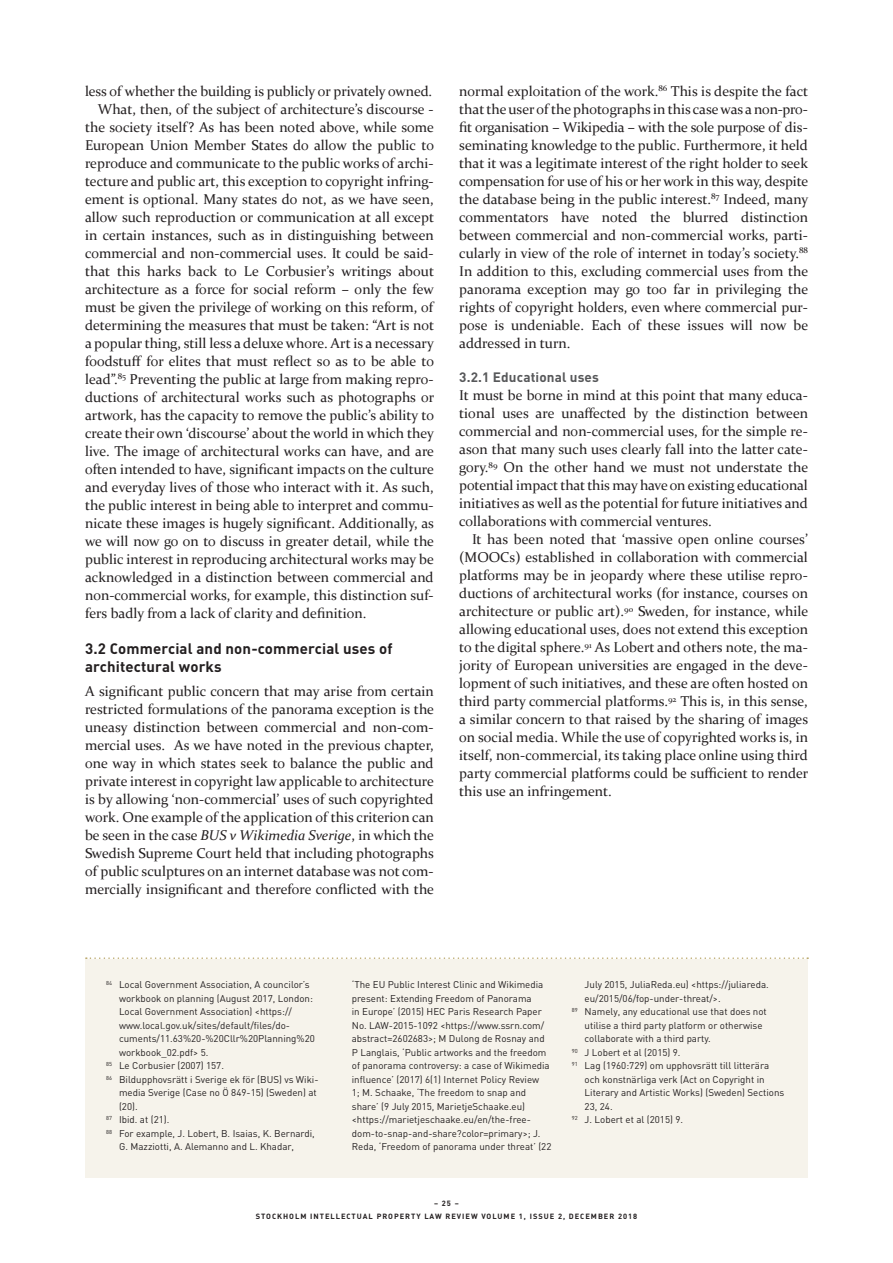
<style>
.page{position:relative;width:893px;height:1263px;background:#fff}
.page>*{position:absolute;margin:0;border:0;box-sizing:border-box;transform-origin:0 0}
.t1{font:700 15px/18px "DIN";letter-spacing:.01em;color:#231f20}
.t2{font:14.25px/18px "Constantia";color:#231f20;text-align:justify}
.t3{font:700 13.5px "DIN";letter-spacing:.01em;color:#57585a}
.t4{font:9.75px/13.5px "DIN";color:#231f20}
.t5{font:700 7.5px/13.5px "DIN";letter-spacing:.13em;color:#231f20;text-align:center}
.s1{font-style:italic}
</style>
<div class="page">
<svg style="left:86px;top:957px;width:722px;height:2px"></svg>
<div style="left:85px;top:959px;width:723px;height:219px;background:#f6f3eb"></div>
<p class="t2" style="left:85px;top:81px;width:349px">less of whether the building is publicly or privately owned.</p>
<p class="t2" style="left:98px;top:99px;width:337px">What, then, of the subject of architecture’s discourse -</p>
<p class="t2" style="left:85px;top:117px;width:351px">the society itself? As has been noted above, while some</p>
<p class="t2" style="left:85px;top:135px;width:351px">European Union Member States do allow the public to</p>
<p class="t2" style="left:85px;top:153px;width:350px">reproduce and communicate to the public works of archi-</p>
<p class="t2" style="left:85px;top:171px;width:350px">tecture and public art, this exception to copyright infring-</p>
<p class="t2" style="left:85px;top:189px;width:350px">ement is optional. Many states do not, as we have seen,</p>
<p class="t2" style="left:85px;top:207px;width:351px">allow such reproduction or communication at all except</p>
<p class="t2" style="left:85px;top:225px;width:350px">in certain instances, such as in distinguishing between</p>
<p class="t2" style="left:85px;top:243px;width:350px">commercial and non-commercial uses. It could be said-</p>
<p class="t2" style="left:85px;top:261px;width:351px">that this harks back to Le Corbusier’s writings about</p>
<p class="t2" style="left:85px;top:279px;width:350px">architecture as a force for social reform – only the few</p>
<p class="t2" style="left:85px;top:297px;width:350px">must be given the privilege of working on this reform, of</p>
<p class="t2" style="left:85px;top:315px;width:351px">determining the measures that must be taken: “Art is not</p>
<p class="t2" style="left:85px;top:333px;width:351px">a popular thing, still less a deluxe whore. Art is a necessary</p>
<p class="t2" style="left:85px;top:351px;width:351px">foodstuff for elites that must reflect so as to be able to</p>
<p class="t2" style="left:85px;top:369px;width:350px">lead”.<sup>85</sup> Preventing the public at large from making repro-</p>
<p class="t2" style="left:85px;top:387px;width:351px">ductions of architectural works such as photographs or</p>
<p class="t2" style="left:85px;top:405px;width:351px">artwork, has the capacity to remove the public’s ability to</p>
<p class="t2" style="left:85px;top:423px;width:351px">create their own ‘discourse’ about the world in which they</p>
<p class="t2" style="left:85px;top:441px;width:351px">live. The image of architectural works can have, and are</p>
<p class="t2" style="left:85px;top:459px;width:351px">often intended to have, significant impacts on the culture</p>
<p class="t2" style="left:85px;top:477px;width:350px">and everyday lives of those who interact with it. As such,</p>
<p class="t2" style="left:85px;top:495px;width:350px">the public interest in being able to interpret and commu-</p>
<p class="t2" style="left:85px;top:513px;width:350px">nicate these images is hugely significant. Additionally, as</p>
<p class="t2" style="left:85px;top:531px;width:351px">we will now go on to discuss in greater detail, while the</p>
<p class="t2" style="left:85px;top:549px;width:351px">public interest in reproducing architectural works may be</p>
<p class="t2" style="left:85px;top:567px;width:350px">acknowledged in a distinction between commercial and</p>
<p class="t2" style="left:85px;top:585px;width:350px">non-commercial works, for example, this distinction suf-</p>
<p class="t2" style="left:85px;top:603px;width:283px">fers badly from a lack of clarity and definition.</p>
<p class="t1" style="left:85px;top:639px;width:309px">3.2 Commercial and non-commercial uses of architectural works</p>
<p class="t2" style="left:85px;top:682px;width:351px">A significant public concern that may arise from certain restricted formulations of the panorama exception is the uneasy distinction between commercial and non-com&shy;mercial uses. As we have noted in the previous chapter, one way in which states seek to balance the public and private interest in copyright law applicable to architecture is by allowing ‘non-commercial’ uses of such copyrighted work. One example of the application of this criterion can be seen in the case <span class="s1">BUS v Wikimedia Sverige</span>, in which the Swedish Supreme Court held that including photographs of public sculptures on an internet database was not com&shy;mercially insignificant and therefore conflicted with the</p>
<p class="t2" style="left:459px;top:81px;width:351px">normal exploitation of the work.<sup>86</sup> This is despite the fact that the user of the photographs in this case was a non-pro&shy;fit organisation – Wikipedia – with the sole purpose of dis&shy;seminating knowledge to the public. Furthermore, it held that it was a legitimate interest of the right holder to seek compensation for use of his or her work in this way, despite the database being in the public interest.<sup>87</sup> Indeed, many commentators have noted the blurred distinction between commercial and non-commercial works, parti&shy;cularly in view of the role of internet in today’s society.<sup>88<br></sup>In addition to this, excluding commercial uses from the panorama exception may go too far in privileging the rights of copyright holders, even where commercial pur&shy;pose is undeniable. Each of these issues will now be addressed in turn.</p>
<p class="t3" style="left:459px;top:369px;width:141px">3.2.1 Educational uses</p>
<p class="t2" style="left:459px;top:386px;width:351px">It must be borne in mind at this point that many educa&shy;tional uses are unaffected by the distinction between commercial and non-commercial uses, for the simple re&shy;ason that many such uses clearly fall into the latter cate&shy;gory.<sup>89</sup> On the other hand we must not understate the potential impact that this may have on existing educational initiatives as well as the potential for future initiatives and collaborations with commercial ventures.</p>
<p class="t2" style="left:459px;top:530px;width:351px;text-indent:13px">It has been noted that ‘massive open online courses’ (MOOCs) established in collaboration with commercial platforms may be in jeopardy where these utilise repro&shy;ductions of architectural works (for instance, courses on architecture or public art).<sup>90</sup> Sweden, for instance, while allowing educational uses, does not extend this exception to the digital sphere.<sup>91</sup> As Lobert and others note, the ma&shy;jority of European universities are engaged in the deve&shy;lopment of such initiatives, and these are often hosted on third party commercial platforms.<sup>92</sup> This is, in this sense, a similar concern to that raised by the sharing of images on social media. While the use of copyrighted works is, in itself, non-commercial, its taking place online using third party commercial platforms could be sufficient to render this use an infringement.</p>
<p class="t4" style="left:106px;top:978px;width:205px"><sup>84</sup> Local Government Association, A councilor’s</p>
<p class="t4" style="left:119px;top:991px;width:195px">workbook on planning (August 2017, London:</p>
<p class="t4" style="left:119px;top:1005px;width:174px">Local Government Association) &lt;https://</p>
<p class="t4" style="left:119px;top:1018px;width:173px">www.local.gov.uk/sites/default/files/do-</p>
<p class="t4" style="left:119px;top:1032px;width:197px">cuments/11.63%20-%20Cllr%20Planning%20</p>
<p class="t4" style="left:119px;top:1045px;width:91px">workbook_02.pdf&gt; 5.</p>
<p class="t4" style="left:106px;top:1059px;width:119px"><sup>85</sup> Le Corbusier (2007) 157.</p>
<p class="t4" style="left:106px;top:1072px;width:214px"><sup>86</sup> Bildupphovsrätt i Sverige ek för (BUS) vs Wiki-</p>
<p class="t4" style="left:119px;top:1086px;width:199px">media Sverige (Case no Ö 849-15) (Sweden) at</p>
<p class="t4" style="left:119px;top:1099px;width:20px">(20).</p>
<p class="t4" style="left:106px;top:1113px;width:65px"><sup>87</sup> Ibid. at (21).</p>
<p class="t4" style="left:106px;top:1126px;width:210px"><sup>88</sup> For example, J. Lobert, B. Isaias, K. Bernardi,</p>
<p class="t4" style="left:119px;top:1140px;width:177px">G. Mazziotti, A. Alemanno and L. Khadar,</p>
<p class="t4" style="left:352px;top:978px;width:201px">‘The EU Public Interest Clinic and Wikimedia present: Extending Freedom of Panorama<br>in Europe’ (2015) HEC Paris Research Paper No. LAW-2015-1092 &lt;https://www.ssrn.com/ abstract=2602683&gt;; M Dulong de Rosnay and P Langlais, ‘Public artworks and the freedom of panorama controversy: a case of Wikimedia influence’ (2017) 6(1) Internet Policy Review<br>1; M. Schaake, ‘The freedom to snap and share’ (9 July 2015, MarietjeSchaake.eu) &lt;https://marietjeschaake.eu/en/the-free&shy;dom-to-snap-and-share?color=primary&gt;; J.<br>Reda, ‘Freedom of panorama under threat’ (22</p>
<p class="t4" style="left:585px;top:978px;width:186px">July 2015, JuliaReda.eu) &lt;https://juliareda.</p>
<p class="t4" style="left:585px;top:991px;width:137px">eu/2015/06/fop-under-threat/&gt;.</p>
<p class="t4" style="left:572px;top:1005px;width:196px"><sup>89</sup> Namely, any educational use that does not</p>
<p class="t4" style="left:585px;top:1018px;width:179px">utilise a third party platform or otherwise</p>
<p class="t4" style="left:585px;top:1032px;width:128px">collaborate with a third party.</p>
<p class="t4" style="left:572px;top:1045px;width:110px"><sup>90</sup> J Lobert et al (2015) 9.</p>
<p class="t4" style="left:572px;top:1059px;width:199px"><sup>91</sup> Lag (1960:729) om upphovsrätt till litterära</p>
<p class="t4" style="left:585px;top:1072px;width:182px">och konstnärliga verk (Act on Copyright in</p>
<p class="t4" style="left:585px;top:1086px;width:201px">Literary and Artistic Works) (Sweden) Sections</p>
<p class="t4" style="left:585px;top:1099px;width:29px">23, 24.</p>
<p class="t4" style="left:572px;top:1113px;width:113px"><sup>92</sup> J. Lobert et al (2015) 9.</p>
<p class="t5" style="left:256px;top:1196px;width:383px">– 25 –<br>STOCKHOLM INTELLECTUAL PROPERTY LAW REVIEW VOLUME 1, ISSUE 2, DECEMBER 2018</p>
</div>
